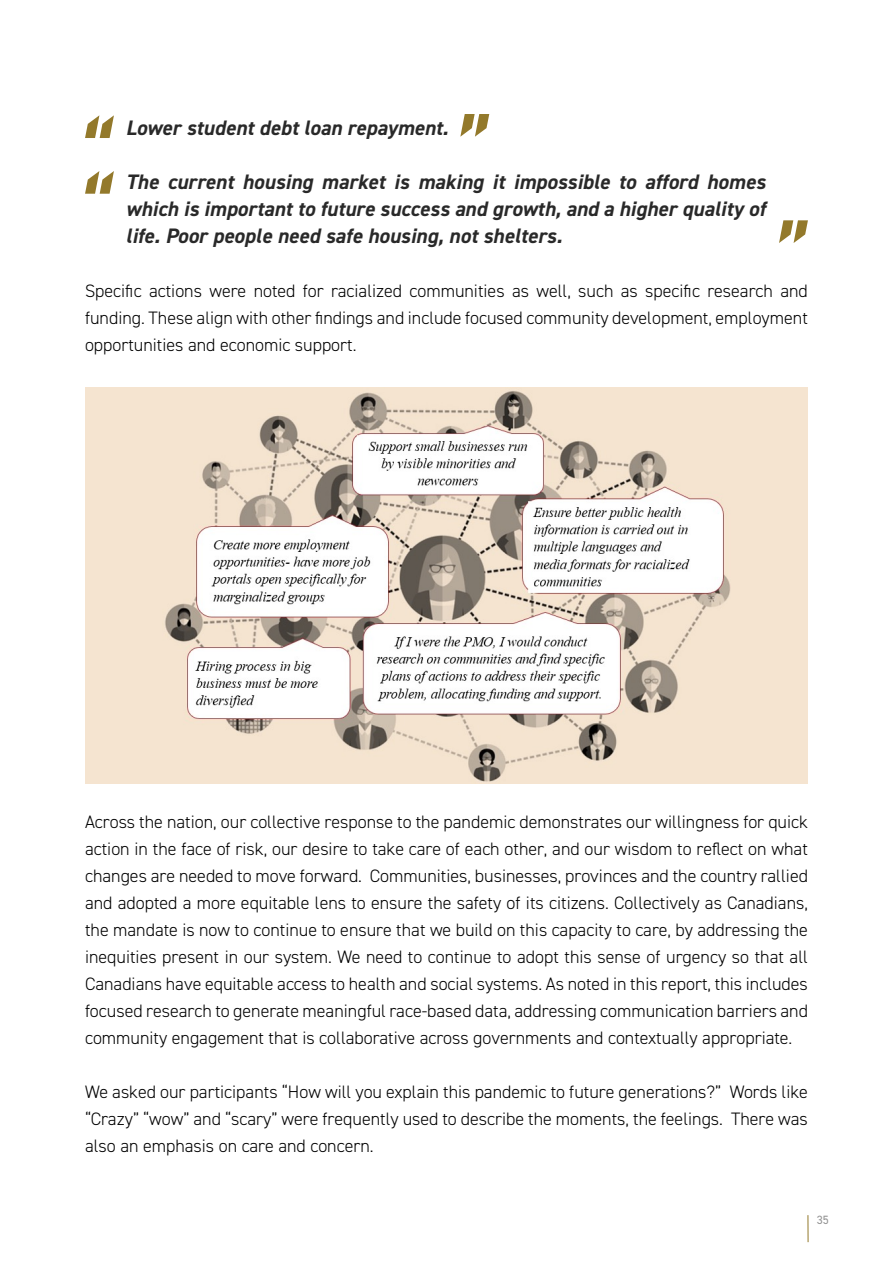
<style>
.page{position:relative;width:893px;height:1263px;background:#fff}
.page>*{position:absolute;margin:0;border:0;box-sizing:border-box;transform-origin:0 0}
.t1{font:italic 700 21px/27px "DIN2014";letter-spacing:.005em;color:#292929;text-align:justify}
.t2{font:300 18px/27px "DIN2014";color:#000;text-align:justify}
.t3{font:12px "DIN2014";color:#939393}
</style>
<div class="page">
<svg style="left:808px;top:1215px;width:1px;height:27px"></svg>
<svg style="left:85px;top:115px;width:29px;height:23px"></svg>
<svg style="left:460px;top:114px;width:29px;height:23px"></svg>
<svg style="left:85px;top:171px;width:29px;height:23px"></svg>
<svg style="left:779px;top:220px;width:29px;height:23px"></svg>
<div style="left:85px;top:387px;width:723px;height:396px;background:#f5e4d0"></div>
<img style="left:165px;top:391px;width:566px;height:391px">
<p class="t1" style="left:126px;top:114px;width:324px">Lower student debt loan repayment.</p>
<p class="t1" style="left:126px;top:168px;width:641px">The current housing market is making it impossible to afford homes which is important to future success and growth, and a higher quality of life. Poor people need safe housing, not shelters.</p>
<p class="t2" style="left:85px;top:277px;width:724px">Specific actions were noted for racialized communities as well, such as specific research and funding. These align with other findings and include focused community development, employment opportunities and economic support.</p>
<p class="t2" style="left:85px;top:808px;width:724px">Across the nation, our collective response to the pandemic demonstrates our willingness for quick action in the face of risk, our desire to take care of each other, and our wisdom to reflect on what changes are needed to move forward. Communities, businesses, provinces and the country rallied and adopted a more equitable lens to ensure the safety of its citizens. Collectively as Canadians, the mandate is now to continue to ensure that we build on this capacity to care, by addressing the inequities present in our system. We need to continue to adopt this sense of urgency so that all Canadians have equitable access to health and social systems. As noted in this report, this includes focused research to generate meaningful race-based data, addressing communication barriers and community engagement that is collaborative across governments and contextually appropriate.</p>
<p class="t2" style="left:85px;top:1078px;width:724px">We asked our participants “How will you explain this pandemic to future generations?” Words like “Crazy” “wow” and “scary” were frequently used to describe the moments, the feelings. There was also an emphasis on care and concern.</p>
<p class="t3" style="left:817px;top:1212px;width:13px">35</p>
</div>
